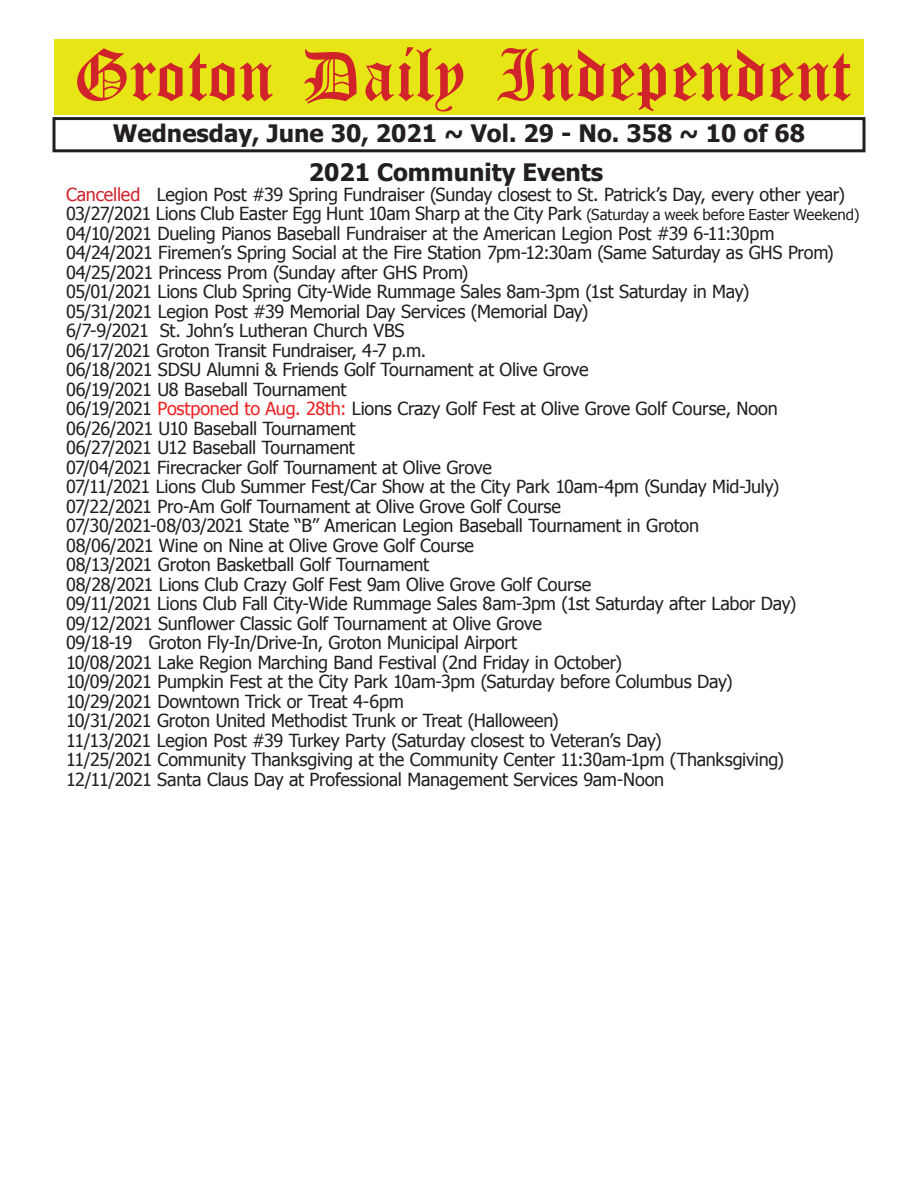
<style>
.page{position:relative;width:918px;height:1188px;background:#fff}
.page>*{position:absolute;margin:0;border:0;box-sizing:border-box;transform-origin:0 0}
.t1{font:54px "Old English Five";color:#d1232a}
.t2{font:700 24px "Tahoma";color:#231f20}
.t3{font:18px/19.5px "Tahoma";letter-spacing:-.015em;color:#231f20}
.s1{color:#d1232a}
.s2{font-size:15px}
.s3{color:#ee2123}
</style>
<div class="page">
<div style="left:52px;top:117px;width:814px;height:35px;border:3px solid #231f20"></div>
<div style="left:54px;top:40px;width:810px;height:75px;background:#e7e515"></div>
<h1 class="t1" style="left:73px;top:50px;width:779px">Groton Daily Independent</h1>
<h2 class="t2" style="left:113px;top:116px;width:694px">Wednesday, June 30, 2021 ~ Vol. 29 - No. 358 ~ 10 of 68</h2>
<h2 class="t2" style="left:309px;top:156px;width:296px">2021 Community Events</h2>
<p class="t3" style="left:66px;top:184px;width:795px"><span class="s1">Cancelled</span> Legion Post #39 Spring Fundraiser (Sunday closest to St. Patrick’s Day, every other year)<br>03/27/2021 Lions Club Easter Egg Hunt 10am Sharp at the City Park <span class="s2">(Saturday a week before Easter Weekend)<br></span>04/10/2021 Dueling Pianos Baseball Fundraiser at the American Legion Post #39 6-11:30pm 04/24/2021 Firemen’s Spring Social at the Fire Station 7pm-12:30am (Same Saturday as GHS Prom)<br>04/25/2021 Princess Prom (Sunday after GHS Prom)<br>05/01/2021 Lions Club Spring City-Wide Rummage Sales 8am-3pm (1st Saturday in May)<br>05/31/2021 Legion Post #39 Memorial Day Services (Memorial Day)<br>6/7-9/2021 St. John’s Lutheran Church VBS<br>06/17/2021 Groton Transit Fundraiser, 4-7 p.m.<br>06/18/2021 SDSU Alumni &amp; Friends Golf Tournament at Olive Grove<br>06/19/2021 U8 Baseball Tournament<br>06/19/2021 <span class="s3">Postponed to Aug. 28th:</span> Lions Crazy Golf Fest at Olive Grove Golf Course, Noon 06/26/2021 U10 Baseball Tournament<br>06/27/2021 U12 Baseball Tournament<br>07/04/2021 Firecracker Golf Tournament at Olive Grove<br>07/11/2021 Lions Club Summer Fest/Car Show at the City Park 10am-4pm (Sunday Mid-July)<br>07/22/2021 Pro-Am Golf Tournament at Olive Grove Golf Course<br>07/30/2021-08/03/2021 State “B” American Legion Baseball Tournament in Groton<br>08/06/2021 Wine on Nine at Olive Grove Golf Course<br>08/13/2021 Groton Basketball Golf Tournament<br>08/28/2021 Lions Club Crazy Golf Fest 9am Olive Grove Golf Course<br>09/11/2021 Lions Club Fall City-Wide Rummage Sales 8am-3pm (1st Saturday after Labor Day)<br>09/12/2021 Sunflower Classic Golf Tournament at Olive Grove<br>09/18-19 Groton Fly-In/Drive-In, Groton Municipal Airport<br>10/08/2021 Lake Region Marching Band Festival (2nd Friday in October)<br>10/09/2021 Pumpkin Fest at the City Park 10am-3pm (Saturday before Columbus Day)<br>10/29/2021 Downtown Trick or Treat 4-6pm<br>10/31/2021 Groton United Methodist Trunk or Treat (Halloween)<br>11/13/2021 Legion Post #39 Turkey Party (Saturday closest to Veteran’s Day)<br>11/25/2021 Community Thanksgiving at the Community Center 11:30am-1pm (Thanksgiving)<br>12/11/2021 Santa Claus Day at Professional Management Services 9am-Noon</p>
</div>
